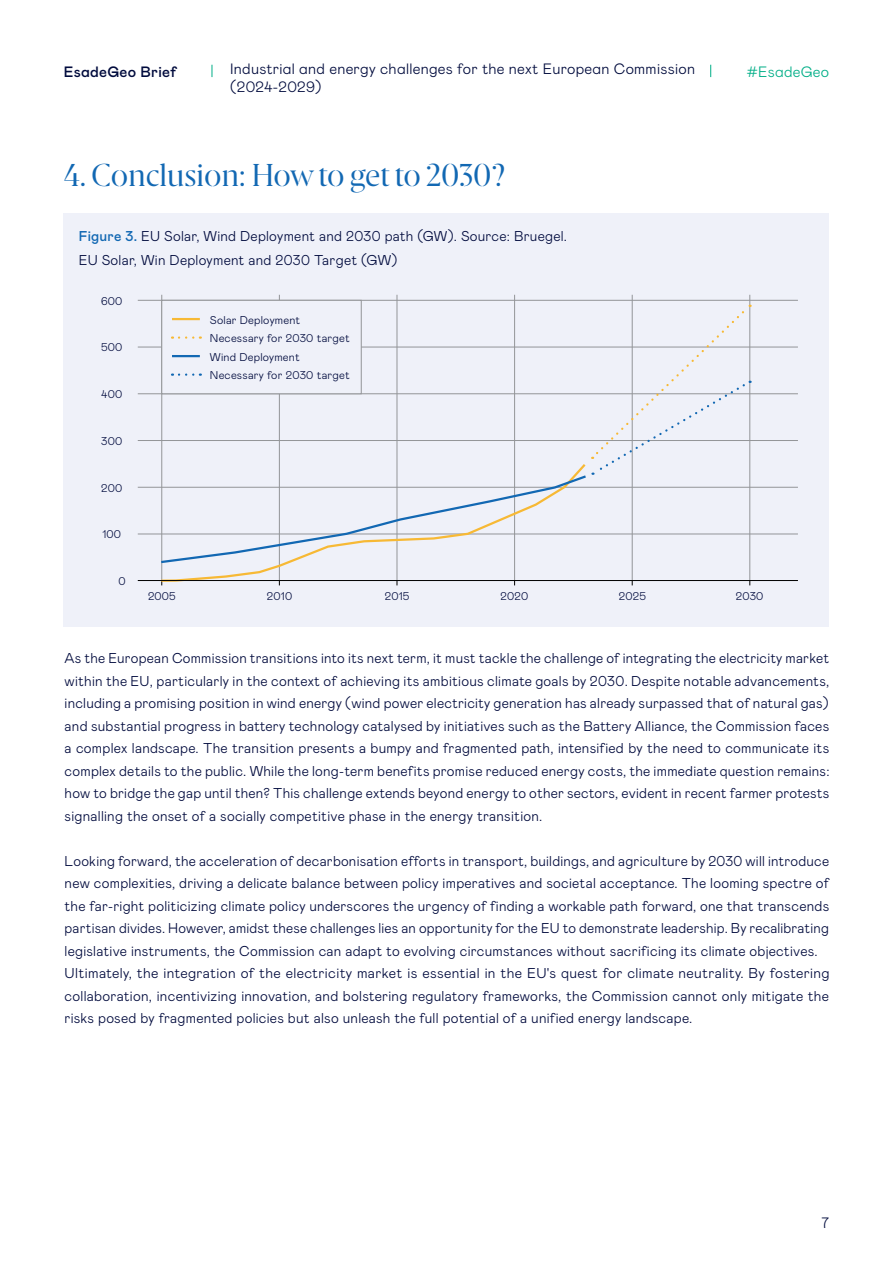
<style>
.page{position:relative;width:893px;height:1263px;background:#fff}
.page>*{position:absolute;margin:0;border:0;box-sizing:border-box;transform-origin:0 0}
.t1{font:31.5px "Esade";letter-spacing:-.02em;color:#1268b3}
.t2{font:300 15px "Mabry Pro";letter-spacing:.02em;color:#000b3d}
.t3{font:500 15px "Mabry Pro";letter-spacing:.02em;color:#000b3d}
.t4{font:300 15px "Mabry Pro";letter-spacing:.02em;color:#00ae87}
.t5{font:300 14.25px/22.5px "Mabry Pro";letter-spacing:.02em;color:#000a3d;text-align:justify}
.t6{font:300 11.25px/18.5px "Mabry Pro";letter-spacing:.02em;color:#000a3d}
.s1{font-weight:500;color:#1268b3}
</style>
<div class="page">
<svg style="left:212px;top:65px;width:1px;height:12px"></svg>
<svg style="left:710px;top:65px;width:1px;height:12px"></svg>
<div style="left:64px;top:214px;width:765px;height:413px;background:#eff1f9"></div>
<hr style="left:161px;top:295px;width:1px;height:286px;background:#939598">
<hr style="left:279px;top:295px;width:1px;height:286px;background:#939598">
<hr style="left:397px;top:295px;width:1px;height:286px;background:#939598">
<hr style="left:514px;top:295px;width:1px;height:286px;background:#939598">
<hr style="left:632px;top:295px;width:1px;height:286px;background:#939598">
<hr style="left:749px;top:295px;width:1px;height:286px;background:#939598">
<hr style="left:138px;top:534px;width:660px;height:1px;background:#939598">
<hr style="left:138px;top:487px;width:660px;height:1px;background:#939598">
<hr style="left:138px;top:440px;width:660px;height:1px;background:#939598">
<hr style="left:138px;top:393px;width:660px;height:1px;background:#939598">
<hr style="left:138px;top:347px;width:660px;height:1px;background:#939598">
<hr style="left:138px;top:300px;width:660px;height:1px;background:#939598">
<svg style="left:161px;top:564px;width:355px;height:19px"></svg>
<hr style="left:138px;top:580px;width:660px;height:1px;background:#000">
<div style="left:162px;top:300px;width:199px;height:94px;background:#eff1f9;border:1px solid #939598"></div>
<svg style="left:159px;top:305px;width:592px;height:259px"></svg>
<p class="t3" style="left:64px;top:61px;width:114px">EsadeGeo Brief</p>
<p class="t2" style="left:230px;top:58px;width:466px">Industrial and energy challenges for the next European Commission</p>
<p class="t4" style="left:746px;top:61px;width:84px">#EsadeGeo</p>
<p class="t2" style="left:230px;top:76px;width:93px">(2024-2029)</p>
<h1 class="t1" style="left:64px;top:153px;width:444px">4. Conclusion: How to get to 2030?</h1>
<p class="t5" style="left:79px;top:224px;width:490px"><span class="s1">Figure 3.</span> EU Solar, Wind Deployment and 2030 path (GW). Source: Bruegel.</p>
<p class="t5" style="left:79px;top:248px;width:320px">EU Solar, Win Deployment and 2030 Target (GW)</p>
<p class="t6" style="left:101px;top:291px;width:23px">600</p>
<p class="t6" style="left:101px;top:338px;width:23px">500</p>
<p class="t6" style="left:101px;top:384px;width:23px">400</p>
<p class="t6" style="left:101px;top:431px;width:23px">300</p>
<p class="t6" style="left:101px;top:478px;width:23px">200</p>
<p class="t6" style="left:102px;top:525px;width:20px">100</p>
<p class="t6" style="left:118px;top:572px;width:9px">0</p>
<p class="t6" style="left:148px;top:586px;width:29px">2005</p>
<p class="t6" style="left:210px;top:310px;width:141px">Solar Deployment<br>Necessary for 2030 target<br>Wind Deployment<br>Necessary for 2030 target</p>
<p class="t6" style="left:267px;top:586px;width:27px">2010</p>
<p class="t6" style="left:385px;top:586px;width:26px">2015</p>
<p class="t6" style="left:500px;top:586px;width:29px">2020</p>
<p class="t6" style="left:619px;top:586px;width:29px">2025</p>
<p class="t6" style="left:736px;top:586px;width:29px">2030</p>
<p class="t5" style="left:65px;top:646px;width:766px">As the European Commission transitions into its next term, it must tackle the challenge of integrating the electricity market within the EU, particularly in the context of achieving its ambitious climate goals by 2030. Despite notable advancements, including a promising position in wind energy (wind power electricity generation has already surpassed that of natural gas) and substantial progress in battery technology catalysed by initiatives such as the Battery Alliance, the Commission faces a complex landscape. The transition presents a bumpy and fragmented path, intensified by the need to communicate its complex details to the public. While the long-term benefits promise reduced energy costs, the immediate question remains: how to bridge the gap until then? This challenge extends beyond energy to other sectors, evident in recent farmer protests signalling the onset of a socially competitive phase in the energy transition.</p>
<p class="t5" style="left:65px;top:849px;width:767px;text-align:left">Looking forward, the acceleration of decarbonisation efforts in transport, buildings, and agriculture by 2030 will introduce new complexities, driving a delicate balance between policy imperatives and societal acceptance. The looming spectre of the far-right politicizing climate policy underscores the urgency of finding a workable path forward, one that transcends partisan divides. However, amidst these challenges lies an opportunity for the EU to demonstrate leadership. By recalibrating legislative instruments, the Commission can adapt to evolving circumstances without sacrificing its climate objectives.<br>Ultimately, the integration of the electricity market is essential in the EU's quest for climate neutrality. By fostering collaboration, incentivizing innovation, and bolstering regulatory frameworks, the Commission cannot only mitigate the risks posed by fragmented policies but also unleash the full potential of a unified energy landscape.</p>
<p class="t2" style="left:821px;top:1212px;width:9px">7</p>
</div>
